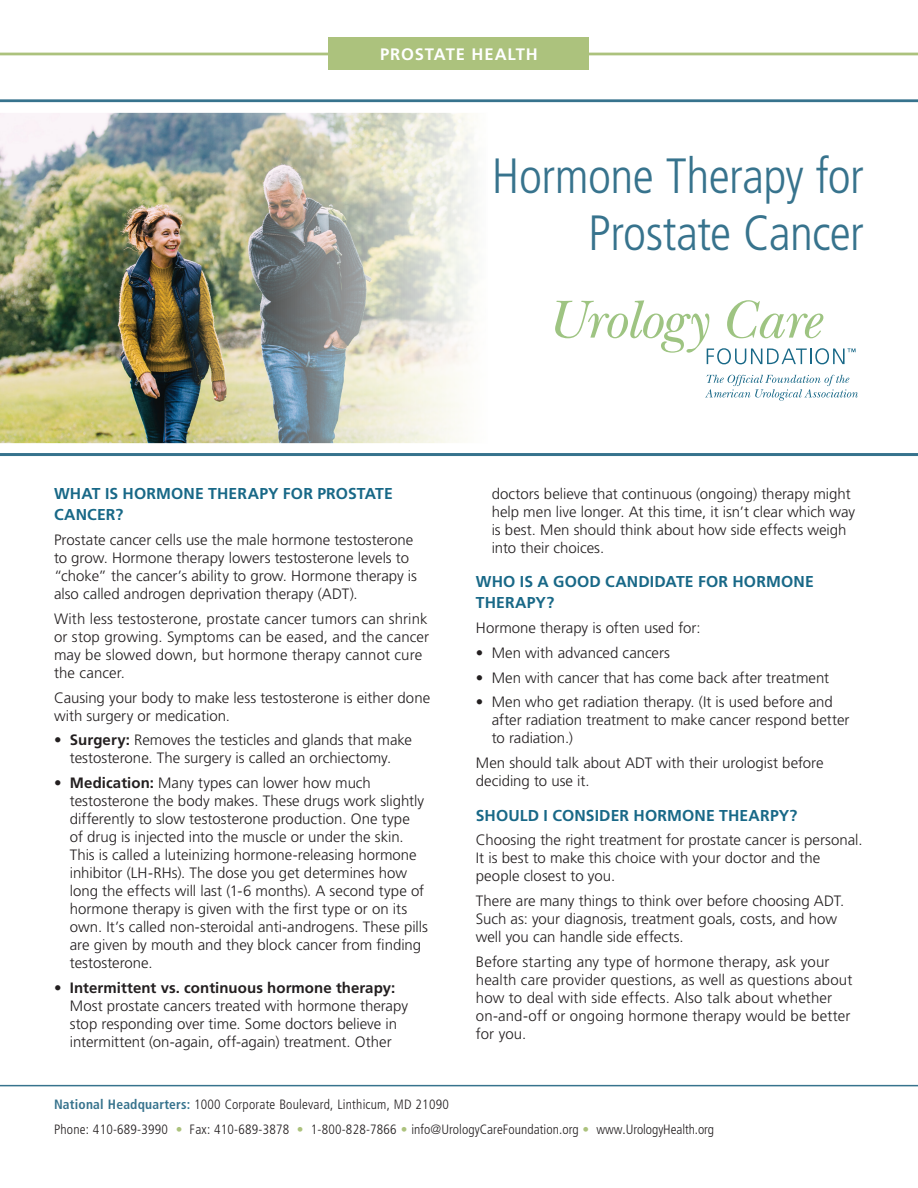
<style>
.page{position:relative;width:918px;height:1188px;background:#fff}
.page>*{position:absolute;margin:0;border:0;box-sizing:border-box;transform-origin:0 0}
.t1{font:300 condensed 49.5px/57px "Frutiger LT Pro";letter-spacing:-.015em;color:#37738d;text-align:right}
.t2{font:700 16.65px "Frutiger LT Pro";letter-spacing:.055em;color:#fff}
.Subhead1{font:700 15.75px/21px "Frutiger LT Pro";letter-spacing:.01em;color:#186887}
.Body1{font:300 15px/18px "Frutiger LT Pro";color:#231f20}
.Color_line_in_addres{font:300 condensed 13.5px "Frutiger LT Pro";letter-spacing:.015em;color:#231f20}
.s1{font-weight:700}
.s2{font-weight:700;color:#37738d}
.s3{color:#acc27d}
</style>
<div class="page">
<img style="left:0;top:113px;width:474px;height:330px">
<hr style="left:0;top:99px;width:918px;height:3px;background:#37738d">
<hr style="left:0;top:453px;width:918px;height:3px;background:#37738d">
<hr style="left:0;top:53px;width:918px;height:2px;background:#acc27d">
<div style="left:329px;top:38px;width:260px;height:32px;background:#acc27d"></div>
<hr style="left:0;top:1085px;width:918px;height:1px;background:#37738d">
<svg style="left:705px;top:375px;width:153px;height:26px"></svg>
<svg style="left:555px;top:300px;width:301px;height:64px"></svg>
<p class="t2" style="left:380px;top:44px;width:159px">PROSTATE HEALTH</p>
<p class="t1" style="left:492px;top:148px;width:374px">Hormone Therapy for<br>Prostate Cancer</p>
<p class="Subhead1" style="left:54px;top:483px;width:340px">WHAT IS HORMONE THERAPY FOR PROSTATE<br>CANCER?</p>
<p class="Body1" style="left:54px;top:531px;width:365px">Prostate cancer cells use the male hormone testosterone to grow. Hormone therapy lowers testosterone levels to “choke” the cancer’s ability to grow. Hormone therapy is also called androgen deprivation therapy (ADT).</p>
<p class="Body1" style="left:54px;top:610px;width:377px">With less testosterone, prostate cancer tumors can shrink or stop growing. Symptoms can be eased, and the cancer may be slowed down, but hormone therapy cannot cure the cancer.</p>
<p class="Body1" style="left:54px;top:688px;width:378px">Causing your body to make less testosterone is either done with surgery or medication.</p>
<p class="Body1" style="left:54px;top:731px;width:360px;text-align:center">• <span class="s1">Surgery:</span> Removes the testicles and glands that make testosterone. The surgery is called an orchiectomy.</p>
<p class="Body1" style="left:70px;top:774px;width:360px;text-indent:-16px">• <span class="s1">Medication:</span> Many types can lower how much testosterone the body makes. These drugs work slightly differently to slow testosterone production. One type<br>of drug is injected into the muscle or under the skin.<br>This is called a luteinizing hormone-releasing hormone inhibitor (LH-RHs). The dose you get determines how long the effects will last (1-6 months). A second type of hormone therapy is given with the first type or on its own. It’s called non-steroidal anti-androgens. These pills are given by mouth and they block cancer from finding testosterone.</p>
<p class="Body1" style="left:70px;top:979px;width:340px;text-indent:-16px">• <span class="s1">Intermittent vs. continuous hormone therapy:<br></span>Most prostate cancers treated with hormone therapy stop responding over time. Some doctors believe in intermittent (on-again, off-again) treatment. Other</p>
<p class="Body1" style="left:492px;top:485px;width:365px">doctors believe that continuous (ongoing) therapy might help men live longer. At this time, it isn’t clear which way is best. Men should think about how side effects weigh into their choices.</p>
<p class="Subhead1" style="left:476px;top:571px;width:339px">WHO IS A GOOD CANDIDATE FOR HORMONE<br>THERAPY?</p>
<p class="Body1" style="left:476px;top:619px;width:226px">Hormone therapy is often used for:</p>
<p class="Body1" style="left:476px;top:644px;width:196px">• Men with advanced cancers</p>
<p class="Body1" style="left:476px;top:668px;width:355px">• Men with cancer that has come back after treatment</p>
<p class="Body1" style="left:492px;top:693px;width:359px;text-indent:-16px">• Men who get radiation therapy. (It is used before and after radiation treatment to make cancer respond better to radiation.)</p>
<p class="Body1" style="left:476px;top:754px;width:349px">Men should talk about ADT with their urologist before deciding to use it.</p>
<p class="Subhead1" style="left:476px;top:805px;width:323px">SHOULD I CONSIDER HORMONE THEARPY?</p>
<p class="Body1" style="left:476px;top:831px;width:388px">Choosing the right treatment for prostate cancer is personal.<br>It is best to make this choice with your doctor and the people closest to you.</p>
<p class="Body1" style="left:476px;top:892px;width:370px">There are many things to think over before choosing ADT.<br>Such as: your diagnosis, treatment goals, costs, and how well you can handle side effects.</p>
<p class="Body1" style="left:476px;top:953px;width:378px">Before starting any type of hormone therapy, ask your health care provider questions, as well as questions about how to deal with side effects. Also talk about whether on-and-off or ongoing hormone therapy would be better for you.</p>
<p class="Color_line_in_addres" style="left:54px;top:1096px;width:396px"><span class="s2">National Headquarters:</span> 1000 Corporate Boulevard, Linthicum, MD 21090</p>
<p class="Color_line_in_addres" style="left:54px;top:1122px;width:662px">Phone: 410-689-3990 <span class="s3">•</span> Fax: 410-689-3878 <span class="s3">•</span> 1-800-828-7866 <span class="s3">•</span> info@UrologyCareFoundation.org <span class="s3">•</span> www.UrologyHealth.org</p>
</div>
